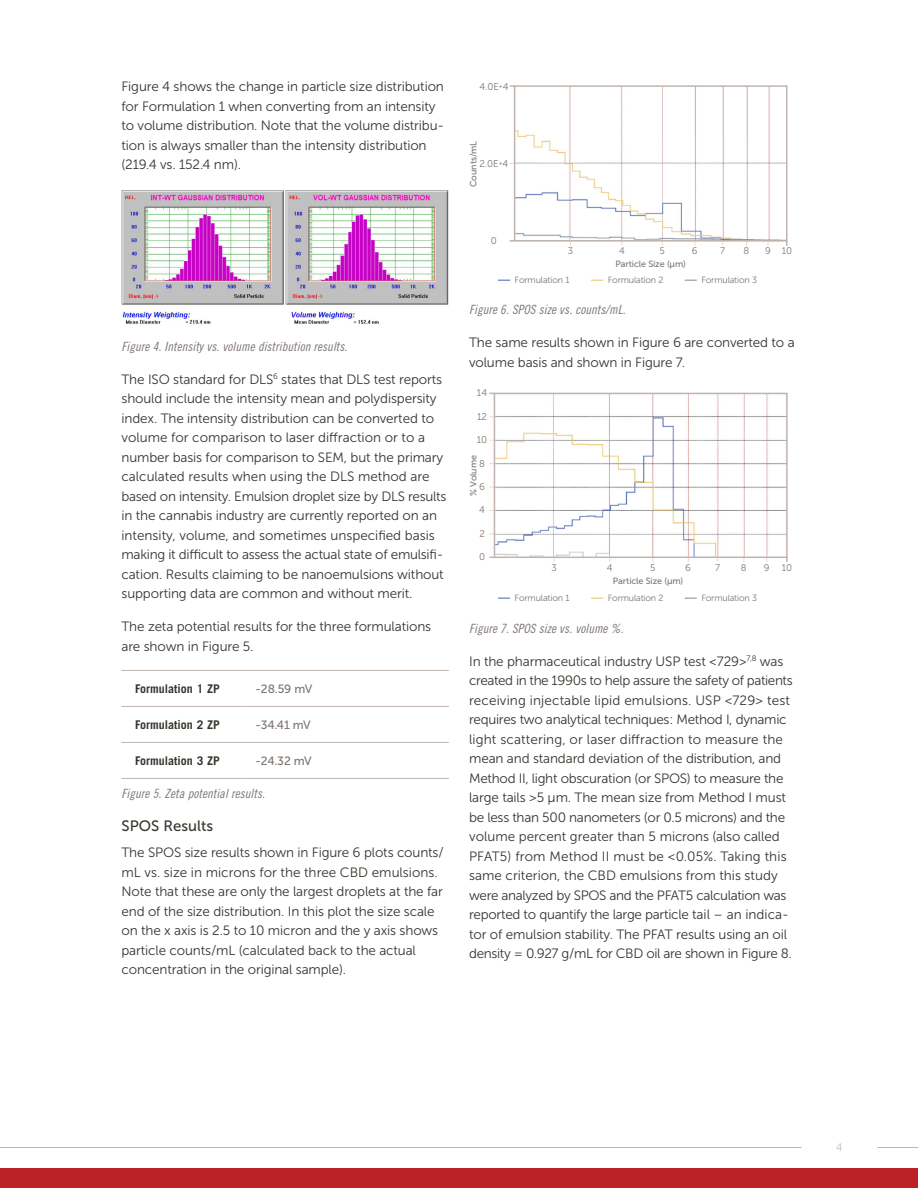
<style>
.page{position:relative;width:918px;height:1188px;background:#fff}
.page>*{position:absolute;margin:0;border:0;box-sizing:border-box;transform-origin:0 0}
.t1{font:15px "Museo Sans 500";color:#38352f}
.t2{font:13.5px/19.5px "Museo Sans 300";letter-spacing:-.01em;color:#38352f}
.t3{font:12.75px "Trade Gothic LT Std Cn 18 Obl";letter-spacing:.005em;color:#7e7672}
.t4{font:700 12px "Trade Gothic LT Std";color:#38352f}
.t5{font:12px "Museo Sans 500";letter-spacing:-.01em;color:#7e7672}
.t6{font:300 10.5px "Trade Gothic LT Std";color:#c0b5ae}
.t7{font:9.75px "Museo Sans 300";letter-spacing:-.01em;color:#7e7672}
.t8{font:9.6px "Museo Sans 300";color:#7e7672}
.t9{font:9px "Museo Sans 300";letter-spacing:-.015em;color:#7e7672}
.t10{font:9px "Museo Sans 500";letter-spacing:-.01em;color:#7e7672}
</style>
<div class="page">
<div style="left:0;top:1168px;width:918px;height:20px;background:#bb2127"></div>
<hr style="left:878px;top:1147px;width:40px;height:1px;background:#c0b5ae">
<hr style="left:0;top:1147px;width:802px;height:1px;background:#c0b5ae">
<hr style="left:122px;top:670px;width:120px;height:1px;background:#c0b5ae">
<hr style="left:242px;top:670px;width:207px;height:1px;background:#c0b5ae">
<hr style="left:122px;top:706px;width:120px;height:1px;background:#c0b5ae">
<hr style="left:242px;top:706px;width:207px;height:1px;background:#c0b5ae">
<hr style="left:122px;top:742px;width:120px;height:1px;background:#c0b5ae">
<hr style="left:242px;top:742px;width:207px;height:1px;background:#c0b5ae">
<hr style="left:122px;top:778px;width:120px;height:1px;background:#c0b5ae">
<hr style="left:242px;top:778px;width:207px;height:1px;background:#c0b5ae">
<svg style="left:498px;top:280px;width:12px;height:1px"></svg>
<svg style="left:591px;top:280px;width:12px;height:1px"></svg>
<svg style="left:685px;top:280px;width:12px;height:1px"></svg>
<svg style="left:513px;top:85px;width:275px;height:161px"></svg>
<img style="left:122px;top:190px;width:327px;height:134px">
<img style="left:496px;top:395px;width:290px;height:161px">
<svg style="left:498px;top:598px;width:12px;height:1px"></svg>
<svg style="left:591px;top:598px;width:12px;height:1px"></svg>
<svg style="left:685px;top:598px;width:12px;height:1px"></svg>
<div style="left:494px;top:393px;width:294px;height:165px;border:1px solid #c0b5ae"></div>
<p class="t2" style="left:122px;top:77px;width:324px">Figure 4 shows the change in particle size distribution for Formulation 1 when converting from an intensity to volume distribution. Note that the volume distribu&shy;tion is always smaller than the intensity distribution (219.4 vs. 152.4 nm).</p>
<p class="t3" style="left:122px;top:339px;width:227px">Figure 4. Intensity vs. volume distribution results.</p>
<p class="t2" style="left:122px;top:369px;width:326px">The ISO standard for DLS<sup>6</sup> states that DLS test reports should include the intensity mean and polydispersity index. The intensity distribution can be converted to volume for comparison to laser diffraction or to a number basis for comparison to SEM, but the primary calculated results when using the DLS method are based on intensity. Emulsion droplet size by DLS results in the cannabis industry are currently reported on an intensity, volume, and sometimes unspecified basis making it difficult to assess the actual state of emulsifi&shy;cation. Results claiming to be nanoemulsions without supporting data are common and without merit.</p>
<p class="t2" style="left:122px;top:617px;width:311px">The zeta potential results for the three formulations are shown in Figure 5.</p>
<p class="t4" style="left:135px;top:681px;width:86px">Formulation 1 ZP</p>
<p class="t5" style="left:255px;top:682px;width:59px">-28.59 mV</p>
<p class="t4" style="left:135px;top:717px;width:86px">Formulation 2 ZP</p>
<p class="t5" style="left:255px;top:718px;width:57px">-34.41 mV</p>
<p class="t4" style="left:135px;top:753px;width:86px">Formulation 3 ZP</p>
<p class="t5" style="left:255px;top:754px;width:58px">-24.32 mV</p>
<p class="t3" style="left:122px;top:786px;width:145px">Figure 5. Zeta potential results.</p>
<p class="t1" style="left:122px;top:818px;width:93px">SPOS Results</p>
<p class="t2" style="left:122px;top:843px;width:324px">The SPOS size results shown in Figure 6 plots counts/ mL vs. size in microns for the three CBD emulsions.<br>Note that these are only the largest droplets at the far end of the size distribution. In this plot the size scale on the x axis is 2.5 to 10 micron and the y axis shows particle counts/mL (calculated back to the actual concentration in the original sample).</p>
<p class="t7" style="left:479px;top:81px;width:31px">4.0E<sup>+</sup>4</p>
<p class="t10" style="left:469px;top:187px;width:48px;rotate:-90deg">Counts/mL</p>
<p class="t7" style="left:480px;top:158px;width:30px">2.0E<sup>+</sup>4</p>
<p class="t7" style="left:491px;top:236px;width:8px">0</p>
<p class="t8" style="left:568px;top:246px;width:7px">3</p>
<p class="t8" style="left:619px;top:246px;width:7px">4</p>
<p class="t8" style="left:660px;top:246px;width:7px">5</p>
<p class="t8" style="left:692px;top:246px;width:7px">6</p>
<p class="t8" style="left:720px;top:246px;width:7px">7</p>
<p class="t8" style="left:744px;top:246px;width:7px">8</p>
<p class="t8" style="left:765px;top:246px;width:29px">9 10</p>
<p class="t10" style="left:615px;top:259px;width:72px">Particle Size (µm)</p>
<p class="t3" style="left:469px;top:302px;width:158px">Figure 6. SPOS size vs. counts/mL.</p>
<p class="t2" style="left:469px;top:333px;width:327px">The same results shown in Figure 6 are converted to a volume basis and shown in Figure 7.</p>
<p class="t9" style="left:515px;top:275px;width:56px">Formulation 1</p>
<p class="t9" style="left:608px;top:275px;width:57px">Formulation 2</p>
<p class="t9" style="left:701px;top:275px;width:57px">Formulation 3</p>
<p class="t7" style="left:477px;top:388px;width:12px">14</p>
<p class="t7" style="left:477px;top:411px;width:11px">12</p>
<p class="t7" style="left:477px;top:435px;width:12px">10</p>
<p class="t7" style="left:479px;top:458px;width:7px">8</p>
<p class="t7" style="left:479px;top:481px;width:7px">6</p>
<p class="t7" style="left:479px;top:505px;width:7px">4</p>
<p class="t7" style="left:479px;top:528px;width:7px">2</p>
<p class="t7" style="left:479px;top:552px;width:8px">0</p>
<p class="t10" style="left:469px;top:496px;width:42px;rotate:-90deg">% Volume</p>
<p class="t8" style="left:552px;top:562px;width:7px">3</p>
<p class="t8" style="left:607px;top:562px;width:7px">4</p>
<p class="t8" style="left:650px;top:562px;width:7px">5</p>
<p class="t8" style="left:685px;top:562px;width:7px">6</p>
<p class="t8" style="left:715px;top:562px;width:7px">7</p>
<p class="t8" style="left:741px;top:562px;width:7px">8</p>
<p class="t8" style="left:764px;top:562px;width:30px">9 10</p>
<p class="t10" style="left:613px;top:576px;width:72px">Particle Size (µm)</p>
<p class="t9" style="left:515px;top:593px;width:56px">Formulation 1</p>
<p class="t9" style="left:608px;top:593px;width:57px">Formulation 2</p>
<p class="t9" style="left:701px;top:593px;width:57px">Formulation 3</p>
<p class="t3" style="left:469px;top:621px;width:156px">Figure 7. SPOS size vs. volume %.</p>
<p class="t2" style="left:469px;top:651px;width:325px">In the pharmaceutical industry USP test &lt;729&gt;<sup>7,8</sup> was created in the 1990s to help assure the safety of patients receiving injectable lipid emulsions. USP &lt;729&gt; test requires two analytical techniques: Method I, dynamic light scattering, or laser diffraction to measure the mean and standard deviation of the distribution, and Method II, light obscuration (or SPOS) to measure the large tails &gt;5 μ m. The mean size from Method I must be less than 500 nanometers (or 0.5 microns) and the volume percent greater than 5 microns (also called PFAT5) from Method II must be &lt;0.05%. Taking this same criterion, the CBD emulsions from this study were analyzed by SPOS and the PFAT5 calculation was reported to quantify the large particle tail – an indica&shy;tor of emulsion stability. The PFAT results using an oil density = 0.927 g/mL for CBD oil are shown in Figure 8.</p>
<p class="t6" style="left:837px;top:1141px;width:7px">4</p>
</div>
